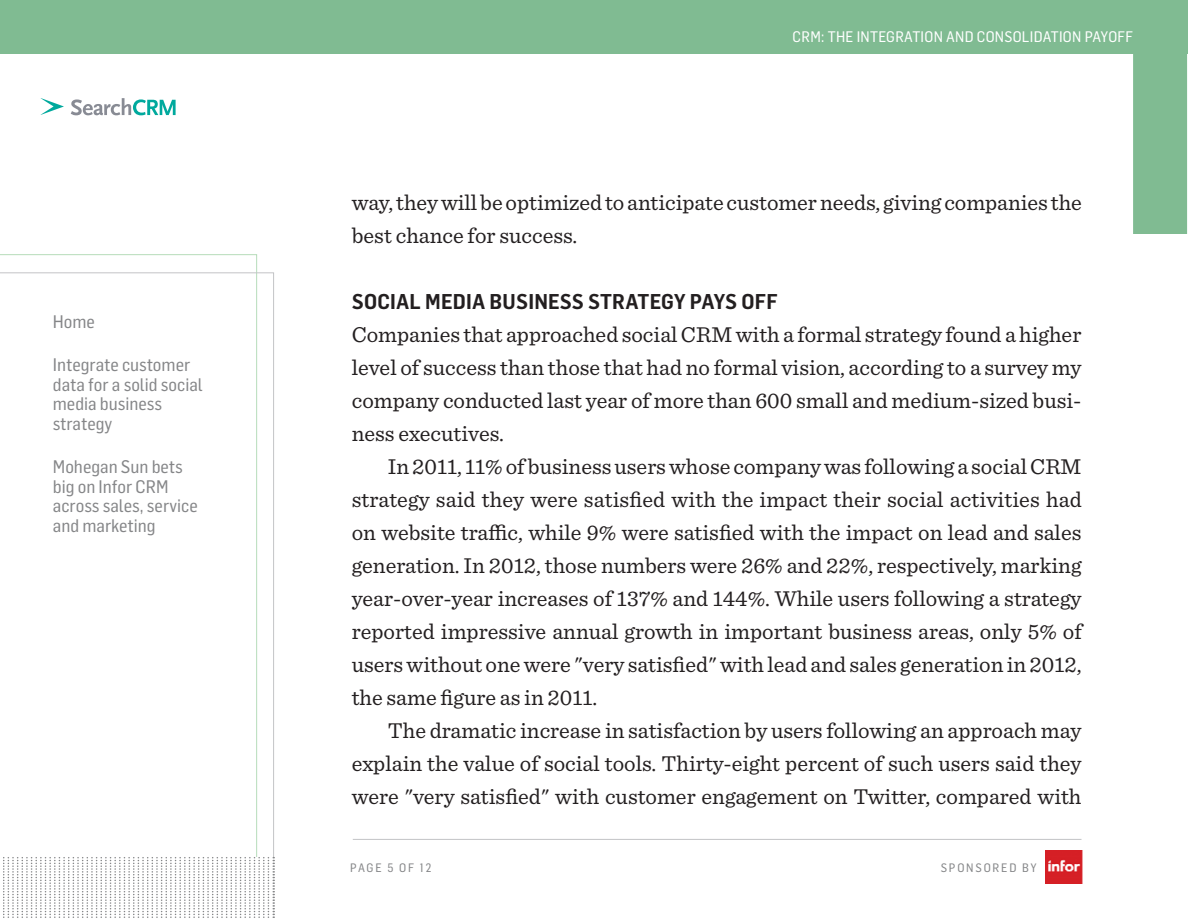
<style>
.page{position:relative;width:1188px;height:918px;background:#fff}
.page>*{position:absolute;margin:0;border:0;box-sizing:border-box;transform-origin:0 0}
.body_copy{font:22.5px/33px "Sentinel";color:#231f20;text-align:justify}
.body_copy-first_para{font:22.5px/33px "Sentinel";color:#231f20;text-align:justify}
.subhead{font:600 21px "Flama Semicondensed";letter-spacing:.01em;color:#231f20}
.t1{font:17.85px/19.5px "Flama Semicondensed Basic";color:#858688}
.t2{font:15px "Flama Semicondensed Basic";letter-spacing:.02em;color:#fff}
.t3{font:12px "Flama Semicondensed Basic";letter-spacing:.15em;color:#858688}
</style>
<div class="page">
<svg style="left:0;top:272px;width:274px;height:585px"></svg>
<hr style="left:353px;top:839px;width:728px;height:1px;background:#c3c4c6">
<img style="left:1046px;top:851px;width:37px;height:33px">
<div style="left:1133px;top:0;width:54px;height:234px;background:#80bb92"></div>
<div style="left:0;top:0;width:1188px;height:54px;background:#80bb92"></div>
<svg style="left:3px;top:857px;width:271px;height:61px"></svg>
<svg style="left:40px;top:98px;width:24px;height:17px"></svg>
<svg style="left:71px;top:98px;width:105px;height:17px"></svg>
<p class="t1" style="left:53px;top:311px;width:44px">Home</p>
<p class="t1" style="left:53px;top:354px;width:152px">Integrate customer data for a solid social media business strategy</p>
<p class="t1" style="left:53px;top:456px;width:146px">Mohegan Sun bets big on Infor CRM across sales, service and marketing</p>
<p class="t2" style="left:793px;top:27px;width:342px">CRM: THE INTEGRATION AND CONSOLIDATION PAYOFF</p>
<p class="body_copy" style="left:352px;top:185px;width:732px">way, they will be optimized to anticipate customer needs, giving companies the best chance for success.</p>
<p class="subhead" style="left:352px;top:288px;width:427px">SOCIAL MEDIA BUSINESS STRATEGY PAYS OFF</p>
<p class="body_copy-first_para" style="left:352px;top:317px;width:731px">Companies that approached social CRM with a formal strategy found a higher level of success than those that had no formal vision, according to a survey my company conducted last year of more than 600 small and medium-sized busi&shy;ness executives.</p>
<p class="body_copy" style="left:352px;top:449px;width:732px;text-indent:36px">In 2011, 11% of business users whose company was following a social CRM strategy said they were satisfied with the impact their social activities had on website traffic, while 9% were satisfied with the impact on lead and sales generation. In 2012, those numbers were 26% and 22%, respectively, marking year-over-year increases of 137% and 144%. While users following a strategy reported impressive annual growth in important business areas, only 5% of users without one were "very satisfied" with lead and sales generation in 2012, the same figure as in 2011.</p>
<p class="body_copy" style="left:352px;top:713px;width:731px;text-indent:36px">The dramatic increase in satisfaction by users following an approach may explain the value of social tools. Thirty-eight percent of such users said they were "very satisfied" with customer engagement on Twitter, compared with</p>
<p class="t3" style="left:350px;top:860px;width:83px">PAGE 5 OF 12</p>
<p class="t3" style="left:941px;top:860px;width:98px">SPONSORED BY</p>
</div>
